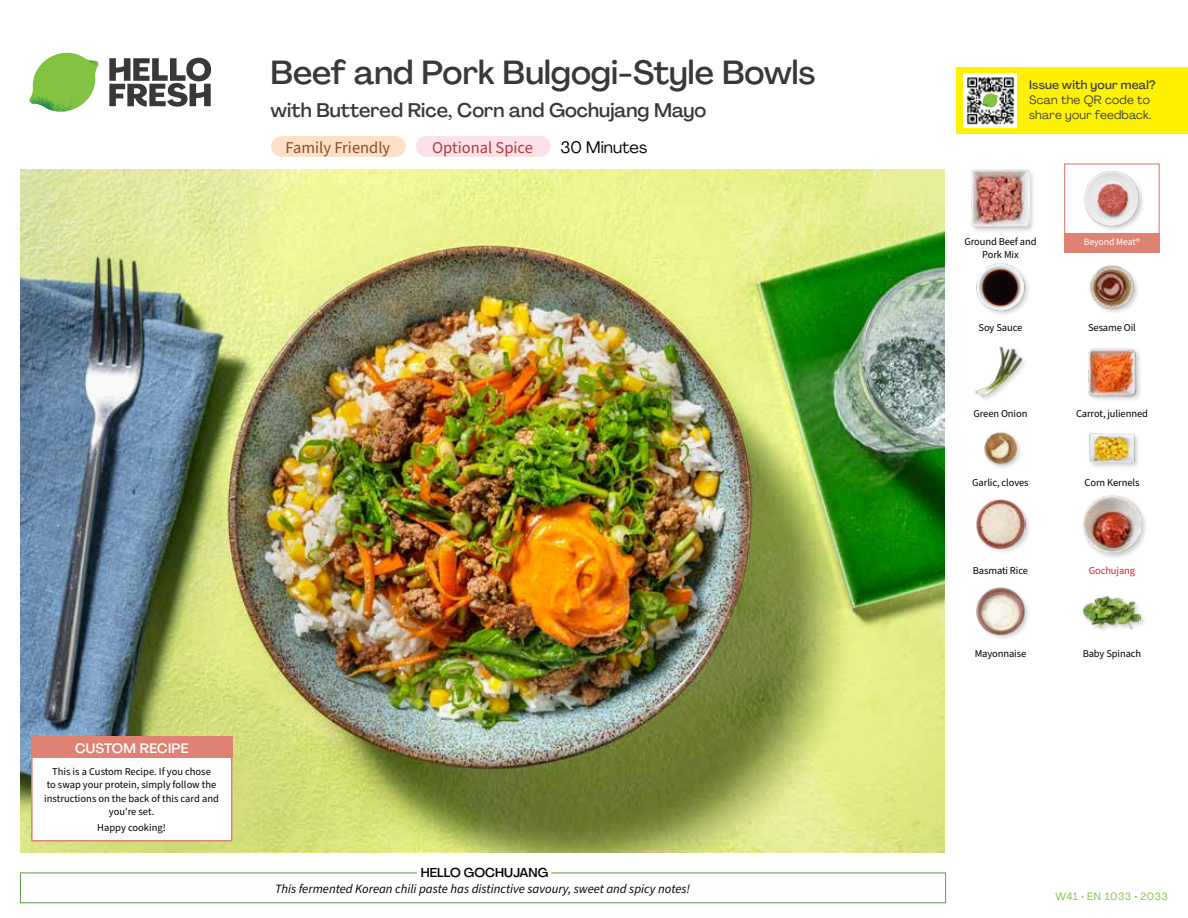
<style>
.page{position:relative;width:1188px;height:918px;background:#fff}
.page>*{position:absolute;margin:0;border:0;box-sizing:border-box;transform-origin:0 0}
.t1{font:500 33px "Agrandir";color:#383839}
.t2{font:500 19.5px "Agrandir";color:#383839}
.t3{font:16.5px "Source Sans Pro";color:#8e4b25}
.t4{font:16.5px "Source Sans Pro";color:#b33841}
.t5{font:16.5px "Agrandir";color:#000}
.t6{font:500 13.5px "Agrandir";letter-spacing:.02em;color:#fff}
.t7{font:italic 12.75px "Source Sans Pro";color:#000}
.t8{font:500 12.75px "Agrandir";color:#000}
.t9{font:12px/15px "Agrandir";letter-spacing:.02em;color:#414042}
.t10{font:500 12px "Agrandir";letter-spacing:.02em;color:#414042}
.t11{font:10.5px/13.5px "Source Sans Pro";letter-spacing:-.01em;color:#000;text-align:center}
.t12{font:10.5px "Agrandir";letter-spacing:.05em;color:#82c341}
.t13{font:10.5px "Source Sans Pro";letter-spacing:-.01em;color:#ed1d24}
.t14{font:9.75px "Source Sans Pro";letter-spacing:-.01em;color:#fff}
</style>
<div class="page">
<svg style="left:109px;top:57px;width:102px;height:50px"></svg>
<svg style="left:34px;top:53px;width:62px;height:40px"></svg>
<img style="left:67px;top:53px;width:32px;height:26px">
<img style="left:33px;top:75px;width:59px;height:11px">
<img style="left:29px;top:79px;width:61px;height:33px">
<img style="left:65px;top:86px;width:27px;height:25px">
<div style="left:20px;top:873px;width:926px;height:30px;border:1px solid #609f43"></div>
<div style="left:417px;top:865px;width:134px;height:15px;background:#fff"></div>
<img style="left:21px;top:170px;width:924px;height:682px">
<div style="left:1082px;top:594px;width:65px;height:41px;background:#000;opacity:.2"></div>
<img style="left:1083px;top:594px;width:58px;height:41px">
<img style="left:976px;top:587px;width:53px;height:51px">
<div style="left:1082px;top:494px;width:66px;height:66px;background:#000;opacity:.2"></div>
<img style="left:1083px;top:495px;width:58px;height:58px">
<div style="left:975px;top:499px;width:57px;height:56px;background:#000;opacity:.2"></div>
<img style="left:975px;top:499px;width:51px;height:50px">
<div style="left:1089px;top:432px;width:52px;height:38px;background:#f8f8f8"></div>
<img style="left:1089px;top:433px;width:48px;height:33px">
<img style="left:984px;top:431px;width:37px;height:37px">
<img style="left:1088px;top:348px;width:52px;height:52px">
<img style="left:975px;top:346px;width:50px;height:54px">
<img style="left:1090px;top:265px;width:48px;height:48px">
<img style="left:976px;top:263px;width:53px;height:51px">
<div style="left:1083px;top:170px;width:63px;height:62px;background:#000;opacity:.2"></div>
<img style="left:1083px;top:170px;width:58px;height:57px">
<div style="left:971px;top:169px;width:65px;height:64px;background:#000;opacity:.2"></div>
<img style="left:972px;top:170px;width:57px;height:57px">
<div style="left:271px;top:136px;width:135px;height:21px;background:#fee0c6;border-radius:10px"></div>
<div style="left:416px;top:136px;width:134px;height:21px;background:#fce1e9;border-radius:10px"></div>
<div style="left:1064px;top:163px;width:96px;height:73px;border:1px solid #df8273"></div>
<div style="left:1064px;top:234px;width:96px;height:19px;background:#df8273"></div>
<div style="left:31px;top:737px;width:201px;height:104px;background:#fff;border:2px solid #df8273"></div>
<div style="left:31px;top:737px;width:202px;height:21px;background:#df8273"></div>
<div style="left:956px;top:67px;width:232px;height:67px;background:#fff200"></div>
<img style="left:964px;top:74px;width:52px;height:54px">
<svg style="left:982px;top:93px;width:16px;height:14px"></svg>
<h1 class="t1" style="left:271px;top:52px;width:546px">Beef and Pork Bulgogi-Style Bowls</h1>
<h2 class="t2" style="left:271px;top:98px;width:437px">with Buttered Rice, Corn and Gochujang Mayo</h2>
<h3 class="t5" style="left:561px;top:137px;width:88px">30 Minutes</h3>
<h3 class="t3" style="left:286px;top:136px;width:106px">Family Friendly</h3>
<h3 class="t4" style="left:432px;top:136px;width:102px">Optional Spice</h3>
<p class="t6" style="left:75px;top:739px;width:115px">CUSTOM RECIPE</p>
<p class="t11" style="left:44px;top:765px;width:176px">This is a Custom Recipe. If you chose<br>to swap your protein, simply follow the instructions on the back of this card and you're set.</p>
<p class="t11" style="left:97px;top:821px;width:70px">Happy cooking!</p>
<p class="t8" style="left:421px;top:864px;width:129px">HELLO GOCHUJANG</p>
<p class="t7" style="left:275px;top:880px;width:417px">This fermented Korean chili paste has distinctive savoury, sweet and spicy notes!</p>
<p class="t10" style="left:1029px;top:77px;width:128px">Issue with your meal?</p>
<p class="t9" style="left:1029px;top:92px;width:124px">Scan the QR code to share your feedback.</p>
<p class="t11" style="left:964px;top:235px;width:74px">Ground Beef and<br>Pork Mix</p>
<p class="t14" style="left:1084px;top:236px;width:58px">Beyond Meat®</p>
<p class="t11" style="left:979px;top:321px;width:45px">Soy Sauce</p>
<p class="t11" style="left:1088px;top:321px;width:49px">Sesame Oil</p>
<p class="t11" style="left:974px;top:408px;width:55px">Green Onion</p>
<p class="t11" style="left:1076px;top:408px;width:73px">Carrot, julienned</p>
<p class="t11" style="left:972px;top:476px;width:58px">Garlic, cloves</p>
<p class="t11" style="left:1085px;top:476px;width:56px">Corn Kernels</p>
<p class="t11" style="left:973px;top:564px;width:57px">Basmati Rice</p>
<p class="t13" style="left:1089px;top:563px;width:48px">Gochujang</p>
<p class="t11" style="left:975px;top:647px;width:53px">Mayonnaise</p>
<p class="t11" style="left:1083px;top:647px;width:60px">Baby Spinach</p>
<p class="t12" style="left:1055px;top:890px;width:114px">W41 • EN 1033 • 2033</p>
</div>
